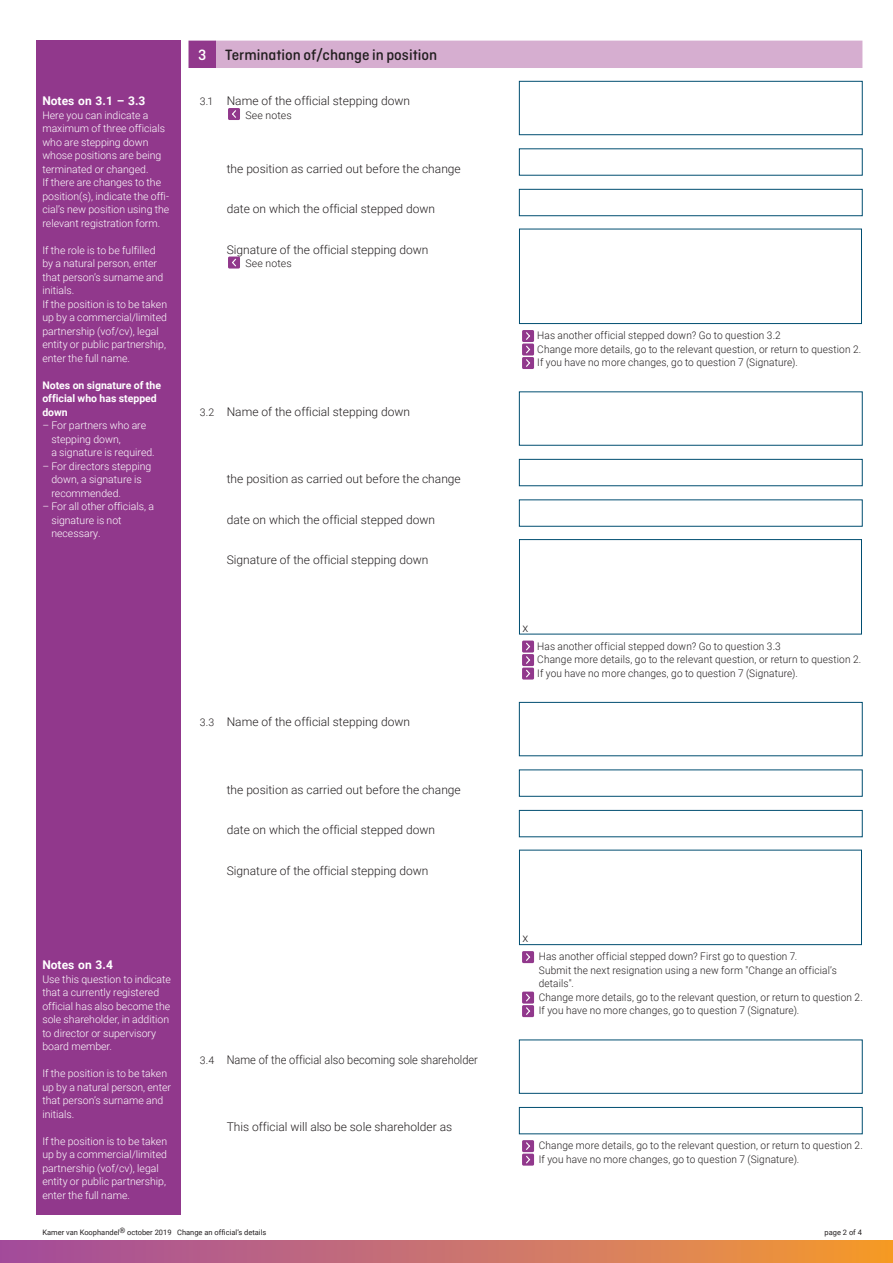
<style>
.page{position:relative;width:893px;height:1263px;background:#fff}
.page>*{position:absolute;margin:0;border:0;box-sizing:border-box;transform-origin:0 0}
.hoofdstuk_titel{font:500 15.75px "Ciutadella Rounded";color:#231f20}
.hoofdstuk_titel_numm{font:500 15.75px "Ciutadella Rounded";color:#fff}
.brood{font:300 12px "Roboto";color:#231f20}
.brood-2{font:300 12px "Roboto";color:#231f20;scale:.92 1}
.toelichting_kopje{font:700 12px "Roboto";color:#fff}
.toelichting_brood{font:300 10.5px/13.5px "Roboto";color:#fff}
.brood-3{font:300 10.5px/13.5px "Roboto";letter-spacing:.015em;color:#231f20;scale:.96 1}
.toelichting_brood-2{font:700 10.5px/13.5px "Roboto";color:#fff}
.brood-4{font:300 10.5px "Roboto";letter-spacing:.015em;color:#231f20}
.t1{font:7.5px "Roboto";color:#231f20}
.s1{font-size:10.5px}
</style>
<div class="page">
<div style="left:0;top:1240px;width:893px;height:23px;background:linear-gradient(to right,#a14ba4,#f49a34)"></div>
<div style="left:519px;top:81px;width:343px;height:54px;background:#fff;border:1px solid #004e71"></div>
<div style="left:519px;top:189px;width:343px;height:27px;background:#fff;border:1px solid #004e71"></div>
<div style="left:519px;top:229px;width:343px;height:95px;background:#fff;border:1px solid #004e71"></div>
<div style="left:519px;top:459px;width:343px;height:27px;background:#fff;border:1px solid #004e71"></div>
<div style="left:519px;top:539px;width:343px;height:95px;background:#fff;border:1px solid #004e71"></div>
<div style="left:519px;top:702px;width:343px;height:54px;background:#fff;border:1px solid #004e71"></div>
<div style="left:519px;top:810px;width:343px;height:27px;background:#fff;border:1px solid #004e71"></div>
<div style="left:519px;top:850px;width:343px;height:95px;background:#fff;border:1px solid #004e71"></div>
<div style="left:519px;top:1107px;width:343px;height:27px;background:#fff;border:1px solid #004e71"></div>
<div style="left:228px;top:108px;width:12px;height:12px;background:#91388c;border-radius:2px"></div>
<svg style="left:232px;top:110px;width:4px;height:8px"></svg>
<div style="left:228px;top:257px;width:12px;height:12px;background:#91388c;border-radius:2px"></div>
<svg style="left:232px;top:258px;width:4px;height:9px"></svg>
<div style="left:522px;top:330px;width:12px;height:12px;background:#91388c;border-radius:2px"></div>
<div style="left:522px;top:343px;width:12px;height:12px;background:#91388c;border-radius:2px"></div>
<div style="left:522px;top:357px;width:12px;height:12px;background:#91388c;border-radius:2px"></div>
<svg style="left:525px;top:332px;width:6px;height:35px"></svg>
<div style="left:522px;top:640px;width:12px;height:12px;background:#91388c;border-radius:2px"></div>
<div style="left:522px;top:654px;width:12px;height:12px;background:#91388c;border-radius:2px"></div>
<div style="left:522px;top:667px;width:12px;height:12px;background:#91388c;border-radius:2px"></div>
<svg style="left:525px;top:642px;width:6px;height:36px"></svg>
<div style="left:522px;top:951px;width:12px;height:12px;background:#91388c;border-radius:2px"></div>
<svg style="left:526px;top:953px;width:5px;height:8px"></svg>
<div style="left:522px;top:991px;width:12px;height:12px;background:#91388c;border-radius:2px"></div>
<div style="left:522px;top:1005px;width:12px;height:12px;background:#91388c;border-radius:2px"></div>
<svg style="left:525px;top:993px;width:6px;height:22px"></svg>
<div style="left:522px;top:1140px;width:12px;height:12px;background:#91388c;border-radius:2px"></div>
<div style="left:522px;top:1153px;width:12px;height:12px;background:#91388c;border-radius:2px"></div>
<svg style="left:525px;top:1142px;width:6px;height:22px"></svg>
<div style="left:36px;top:40px;width:145px;height:1175px;background:#91388c"></div>
<div style="left:216px;top:41px;width:646px;height:27px;background:#d6aed0"></div>
<div style="left:189px;top:41px;width:26px;height:27px;background:#91388c"></div>
<div style="left:189px;top:41px;width:27px;height:27px;border:1px solid #91388c"></div>
<p class="toelichting_kopje" style="left:42px;top:92px;width:105px">Notes on 3.1 – 3.3</p>
<p class="toelichting_brood" style="left:42px;top:108px;width:124px">Here you can indicate a maximum of three officials who are stepping down whose positions are being terminated or changed.</p>
<p class="toelichting_brood" style="left:42px;top:175px;width:128px">If there are changes to the position(s), indicate the offi&shy;cial’s new position using the relevant registration form.</p>
<p class="toelichting_brood" style="left:42px;top:243px;width:126px">If the role is to be fulfilled by a natural person, enter that person’s surname and initials.<br>If the position is to be taken up by a commercial/limited partnership (vof/cv), legal entity or public partnership, enter the full name.</p>
<p class="toelichting_brood-2" style="left:42px;top:378px;width:120px">Notes on signature of the official who has stepped down</p>
<p class="toelichting_brood" style="left:51px;top:418px;width:105px;text-indent:-9px">– For partners who are stepping down,<br>a signature is required.</p>
<p class="toelichting_brood" style="left:51px;top:459px;width:102px;text-indent:-9px">– For directors stepping down, a signature is recommended.</p>
<p class="toelichting_brood" style="left:51px;top:499px;width:104px;text-indent:-9px">– For all other officials, a signature is not necessary.</p>
<h3 class="hoofdstuk_titel" style="left:225px;top:46px;width:213px">Termination of/change in position</h3>
<p class="brood" style="left:200px;top:92px;width:212px"><span class="s1">3.1</span> Name of the official stepping down</p>
<p class="brood-4" style="left:245px;top:107px;width:48px">See notes</p>
<h3 class="hoofdstuk_titel_numm" style="left:198px;top:46px;width:10px">3</h3>
<p class="brood" style="left:227px;top:160px;width:236px">the position as carried out before the change</p>
<p class="brood" style="left:227px;top:200px;width:210px">date on which the official stepped down</p>
<p class="brood" style="left:227px;top:241px;width:203px">Signature of the official stepping down</p>
<p class="brood-4" style="left:245px;top:256px;width:48px">See notes</p>
<p class="brood" style="left:200px;top:403px;width:212px"><span class="s1">3.2</span> Name of the official stepping down</p>
<p class="brood" style="left:227px;top:470px;width:236px">the position as carried out before the change</p>
<p class="brood" style="left:227px;top:511px;width:210px">date on which the official stepped down</p>
<p class="brood" style="left:227px;top:551px;width:203px">Signature of the official stepping down</p>
<p class="brood" style="left:200px;top:713px;width:212px"><span class="s1">3.3</span> Name of the official stepping down</p>
<p class="brood" style="left:227px;top:781px;width:236px">the position as carried out before the change</p>
<p class="brood" style="left:227px;top:821px;width:210px">date on which the official stepped down</p>
<p class="brood" style="left:227px;top:862px;width:203px">Signature of the official stepping down</p>
<p class="toelichting_kopje" style="left:42px;top:956px;width:72px">Notes on 3.4</p>
<p class="toelichting_brood" style="left:42px;top:972px;width:130px">Use this question to indicate that a currently registered official has also become the sole shareholder, in addition to director or supervisory board member.</p>
<p class="toelichting_brood" style="left:42px;top:1066px;width:130px">If the position is to be taken up by a natural person, enter that person’s surname and initials.</p>
<p class="toelichting_brood" style="left:42px;top:1134px;width:126px">If the position is to be taken up by a commercial/limited partnership (vof/cv), legal entity or public partnership, enter the full name.</p>
<p class="brood-2" style="left:200px;top:1051px;width:304px"><span class="s1">3.4</span> Name of the official also becoming sole shareholder</p>
<p class="brood" style="left:227px;top:1118px;width:227px">This official will also be sole shareholder as</p>
<p class="brood-3" style="left:537px;top:328px;width:255px">Has another official stepped down? Go to question 3.2</p>
<p class="brood-3" style="left:537px;top:342px;width:339px">Change more details, go to the relevant question, or return to question 2.</p>
<p class="brood-3" style="left:537px;top:355px;width:273px">If you have no more changes, go to question 7 (Signature).</p>
<p class="brood" style="left:522px;top:619px;width:7px">x</p>
<p class="brood-3" style="left:537px;top:639px;width:255px">Has another official stepped down? Go to question 3.3</p>
<p class="brood-3" style="left:537px;top:652px;width:339px">Change more details, go to the relevant question, or return to question 2.</p>
<p class="brood-3" style="left:537px;top:666px;width:273px">If you have no more changes, go to question 7 (Signature).</p>
<p class="brood" style="left:522px;top:929px;width:7px">x</p>
<p class="brood-3" style="left:539px;top:949px;width:312px">Has another official stepped down? First go to question 7.<br>Submit the next resignation using a new form "Change an official’s details".</p>
<p class="brood-3" style="left:539px;top:990px;width:339px">Change more details, go to the relevant question, or return to question 2.</p>
<p class="brood-3" style="left:539px;top:1003px;width:273px">If you have no more changes, go to question 7 (Signature).</p>
<p class="brood-3" style="left:539px;top:1138px;width:339px">Change more details, go to the relevant question, or return to question 2.</p>
<p class="brood-3" style="left:539px;top:1152px;width:273px">If you have no more changes, go to question 7 (Signature).</p>
<p class="t1" style="left:42px;top:1227px;width:226px">Kamer van Koophandel® october 2019 Change an official’s details</p>
<p class="t1" style="left:825px;top:1227px;width:39px">page 2 of 4</p>
</div>
